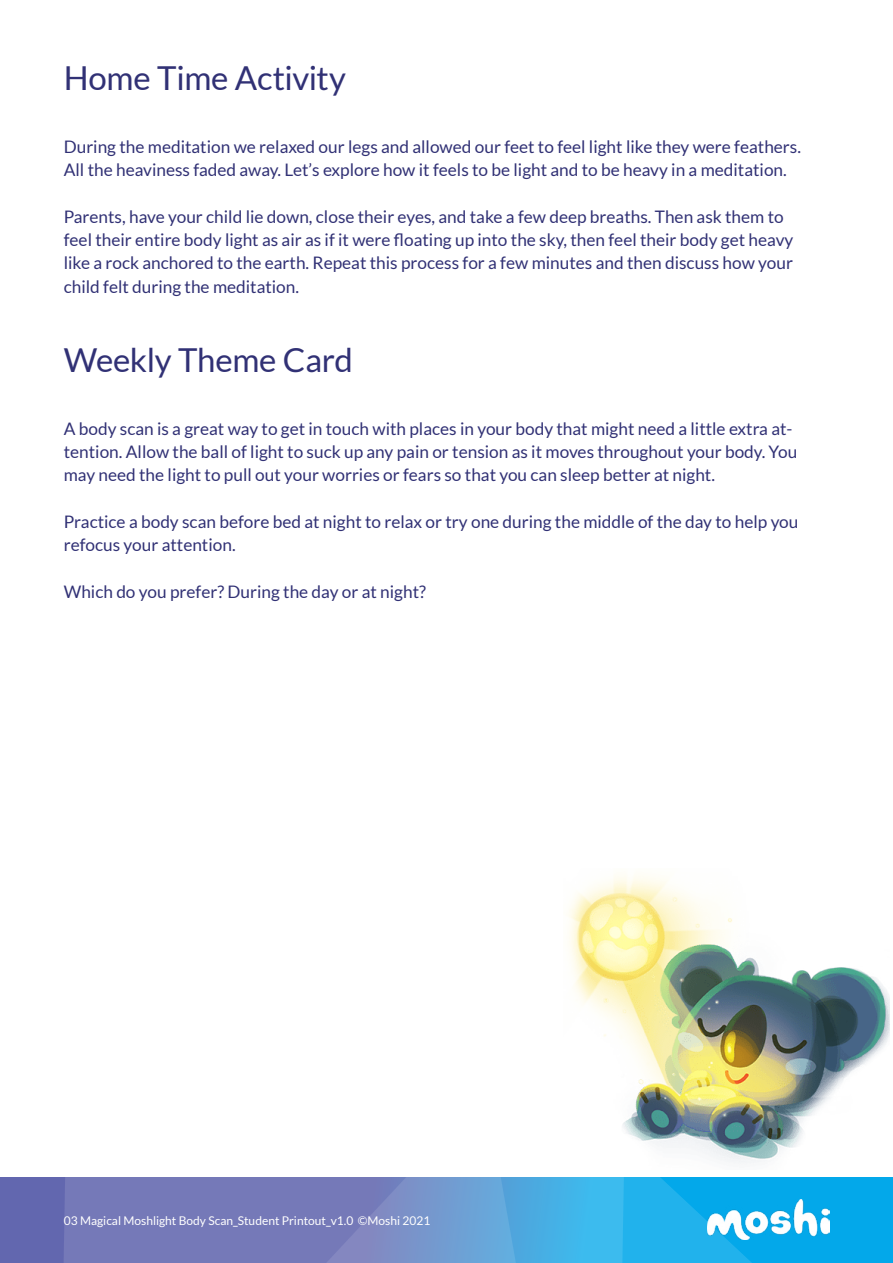
<style>
.page{position:relative;width:893px;height:1263px;background:#fff}
.page>*{position:absolute;margin:0;border:0;box-sizing:border-box;transform-origin:0 0}
.t1{font:33px "Lato";letter-spacing:-.01em;color:#313175}
.t2{font:17.25px/23.2px "Lato";color:#313175}
.t3{font:12px "Lato";color:#fff}
</style>
<div class="page">
<img style="left:568px;top:875px;width:321px;height:289px">
<div style="left:0;top:1178px;width:893px;height:85px;background:#03a8ea"></div>
<svg style="left:554px;top:1178px;width:276px;height:85px"></svg>
<svg style="left:0;top:1178px;width:554px;height:85px;background:#6f83c0"></svg>
<img style="left:708px;top:1199px;width:121px;height:40px">
<h1 class="t1" style="left:64px;top:60px;width:284px">Home Time Activity</h1>
<p class="t2" style="left:64px;top:135px;width:739px">During the meditation we relaxed our legs and allowed our feet to feel light like they were feathers.<br>All the heaviness faded away. Let’s explore how it feels to be light and to be heavy in a meditation.</p>
<p class="t2" style="left:64px;top:205px;width:731px">Parents, have your child lie down, close their eyes, and take a few deep breaths. Then ask them to feel their entire body light as air as if it were floating up into the sky, then feel their body get heavy like a rock anchored to the earth. Repeat this process for a few minutes and then discuss how your child felt during the meditation.</p>
<h1 class="t1" style="left:64px;top:342px;width:291px">Weekly Theme Card</h1>
<p class="t2" style="left:64px;top:417px;width:735px">A body scan is a great way to get in touch with places in your body that might need a little extra at&shy;tention. Allow the ball of light to suck up any pain or tension as it moves throughout your body. You may need the light to pull out your worries or fears so that you can sleep better at night.</p>
<p class="t2" style="left:64px;top:510px;width:736px">Practice a body scan before bed at night to relax or try one during the middle of the day to help you refocus your attention.</p>
<p class="t2" style="left:64px;top:580px;width:364px">Which do you prefer? During the day or at night?</p>
<p class="t3" style="left:80px;top:1214px;width:331px">LL ShiShi’s Soothing Anxiety Shrink r LessonPlan ©Moshi 2021</p>
<p class="t3" style="left:64px;top:1214px;width:368px">03 Magical Moshlight Body Scan_Student Printout_v1.0 ©Moshi 2021</p>
</div>
